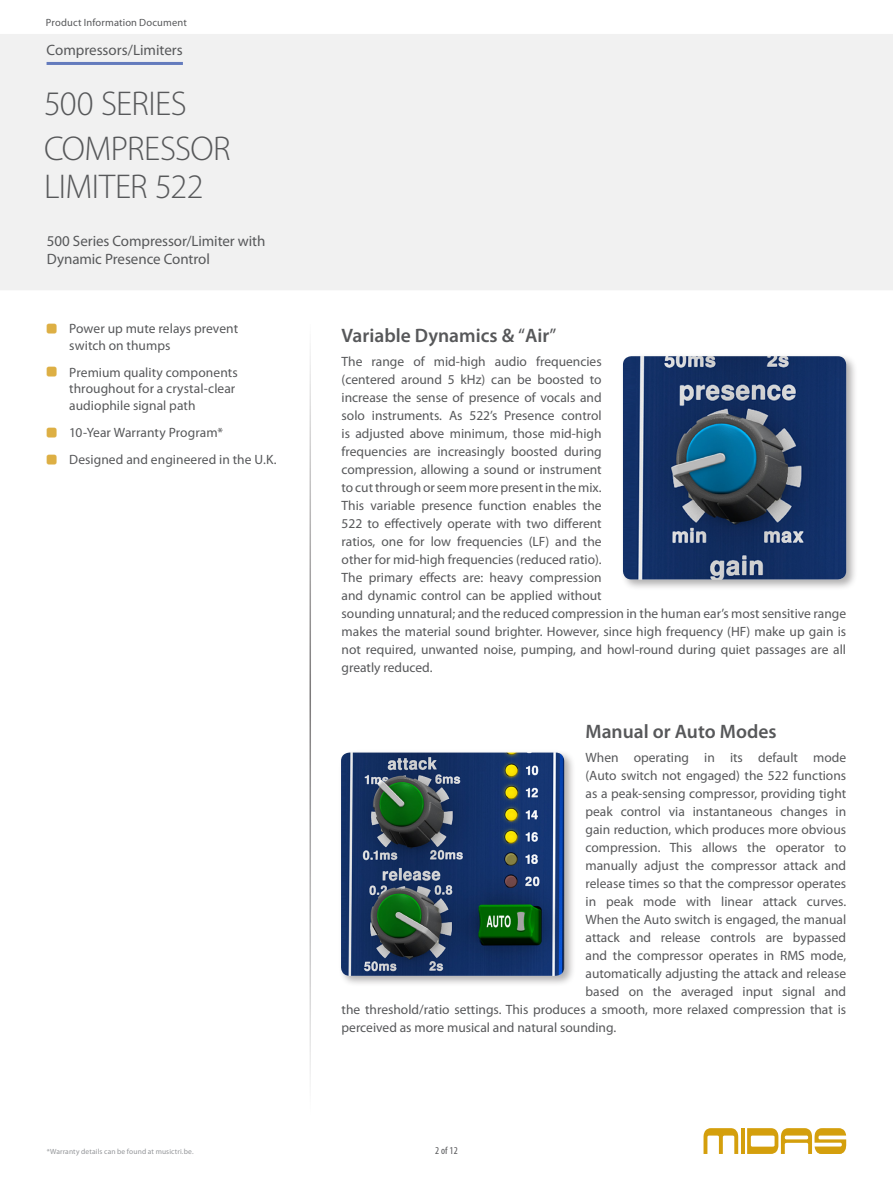
<style>
.page{position:relative;width:893px;height:1188px;background:#fff}
.page>*{position:absolute;margin:0;border:0;box-sizing:border-box;transform-origin:0 0}
.t1{font:300 34.5px/44.8px "Myriad Pro";letter-spacing:-.015em;color:#57585a}
._09_Body_Header_1{font:600 19.5px "Myriad Pro";color:#57585a}
.t2{font:15px/18px "Myriad Pro";letter-spacing:-.005em;color:#57585a}
._08_Standard_Text{font:13.5px/18px "Myriad Pro";color:#57585a}
._05_Product_Features{font:13.5px/16.5px "Myriad Pro";color:#57585a}
.t3{font:10.5px "Myriad Pro";letter-spacing:.015em;color:#57585a}
._05_Page_Number{font:condensed 10.5px "Myriad Pro";color:#57585a}
._07_Disclaimer{font:7.5px "Myriad Pro";letter-spacing:.015em;color:#939598}
.s1{font-family:"SQF Cust Glyph Set 1 V1";font-size:20.25px;color:#ddaf44}
.s2{font-weight:400}
</style>
<div class="page">
<hr style="left:47px;top:62px;width:136px;height:3px;background:#647bbd">
<hr style="left:309px;top:324px;width:2px;height:797px;background:#231f20">
<svg style="left:703px;top:1128px;width:143px;height:26px"></svg>
<div style="left:338px;top:749px;width:237px;height:238px;background:#231f20;opacity:.35"></div>
<img style="left:341px;top:753px;width:223px;height:223px">
<div style="left:620px;top:353px;width:237px;height:238px;background:#231f20;opacity:.35"></div>
<img style="left:623px;top:356px;width:223px;height:223px">
<p class="t3" style="left:46px;top:16px;width:142px">Product Information Document</p>
<p class="t2" style="left:47px;top:40px;width:138px">Compressors/Limiters</p>
<h1 class="t1" style="left:44px;top:82px;width:188px">500 SERIES<br>COMPRESSOR</h1>
<h1 class="t1" style="left:44px;top:164px;width:161px">LIMITER 522</h1>
<p class="t2" style="left:47px;top:232px;width:220px">500 Series Compressor/Limiter with<br>Dynamic Presence Control</p>
<p class="_05_Product_Features" style="left:69px;top:320px;width:170px;text-indent:-22px"><span class="s1">#</span> Power up mute relays prevent switch on thumps</p>
<p class="_05_Product_Features" style="left:69px;top:364px;width:170px;text-indent:-22px"><span class="s1">#</span> Premium quality components throughout for a crystal-clear audiophile signal path</p>
<p class="_05_Product_Features" style="left:47px;top:424px;width:178px"><span class="s1">#</span> 10-Year Warranty Program*</p>
<p class="_05_Product_Features" style="left:47px;top:451px;width:231px"><span class="s1">#</span> Designed and engineered in the U.K.</p>
<p class="_07_Disclaimer" style="left:47px;top:1147px;width:148px">*Warranty details can be found at musictri.be.</p>
<p class="_09_Body_Header_1" style="left:342px;top:323px;width:216px">Variable Dynamics &amp; <span class="s2">“</span>Air<span class="s2">”</span></p>
<p class="_08_Standard_Text" style="left:342px;top:352px;width:506px">The range of mid-high audio frequencies<br>(centered around 5 kHz) can be boosted to<br>increase the sense of presence of vocals and<br>solo instruments. As 522’s Presence control<br>is adjusted above minimum, those mid-high<br>frequencies are increasingly boosted during<br>compression, allowing a sound or instrument<br>to cut through or seem more present in the mix.<br>This variable presence function enables the<br>522 to effectively operate with two different<br>ratios, one for low frequencies (LF) and the<br>other for mid-high frequencies (reduced ratio).<br>The primary effects are: heavy compression<br>and dynamic control can be applied without<br>sounding unnatural; and the reduced compression in the human ear’s most sensitive range makes the material sound brighter. However, since high frequency (HF) make up gain is not required, unwanted noise, pumping, and howl-round during quiet passages are all greatly reduced.</p>
<p class="_09_Body_Header_1" style="left:585px;top:719px;width:193px">Manual or Auto Modes</p>
<p class="_08_Standard_Text" style="left:585px;top:748px;width:262px">When operating in its default mode</p>
<p class="_08_Standard_Text" style="left:585px;top:766px;width:262px">(Auto switch not engaged) the 522 functions</p>
<p class="_08_Standard_Text" style="left:585px;top:784px;width:262px">as a peak-sensing compressor, providing tight</p>
<p class="_08_Standard_Text" style="left:585px;top:802px;width:262px">peak control via instantaneous changes in</p>
<p class="_08_Standard_Text" style="left:585px;top:820px;width:262px">gain reduction, which produces more obvious</p>
<p class="_08_Standard_Text" style="left:585px;top:838px;width:262px">compression. This allows the operator to</p>
<p class="_08_Standard_Text" style="left:585px;top:856px;width:262px">manually adjust the compressor attack and</p>
<p class="_08_Standard_Text" style="left:585px;top:874px;width:262px">release times so that the compressor operates</p>
<p class="_08_Standard_Text" style="left:585px;top:892px;width:262px">in peak mode with linear attack curves.</p>
<p class="_08_Standard_Text" style="left:585px;top:910px;width:262px">When the Auto switch is engaged, the manual</p>
<p class="_08_Standard_Text" style="left:585px;top:928px;width:262px">attack and release controls are bypassed</p>
<p class="_08_Standard_Text" style="left:585px;top:946px;width:262px">and the compressor operates in RMS mode,</p>
<p class="_08_Standard_Text" style="left:585px;top:964px;width:262px">automatically adjusting the attack and release</p>
<p class="_08_Standard_Text" style="left:585px;top:982px;width:262px">based on the averaged input signal and</p>
<p class="_08_Standard_Text" style="left:342px;top:1000px;width:506px">the threshold/ratio settings. This produces a smooth, more relaxed compression that is</p>
<p class="_08_Standard_Text" style="left:342px;top:1018px;width:276px">perceived as more musical and natural sounding.</p>
<p class="_05_Page_Number" style="left:435px;top:1144px;width:24px">2 of 12</p>
</div>
